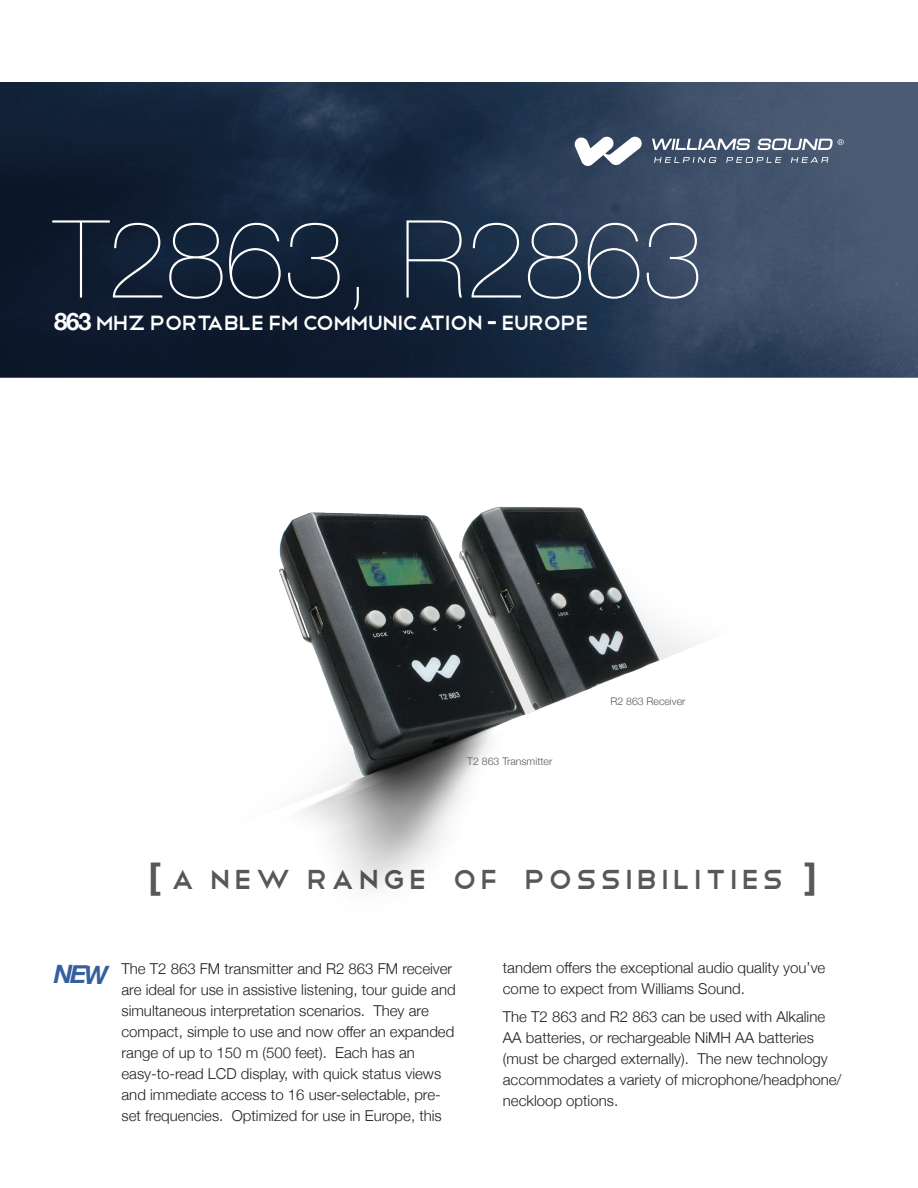
<style>
.page{position:relative;width:918px;height:1188px;background:#fff}
.page>*{position:absolute;margin:0;border:0;box-sizing:border-box;transform-origin:0 0}
.t1{font:200 108px "Helvetica Neue";letter-spacing:-.01em;color:#fff}
.t2{font:36px "Telegrafico";letter-spacing:.08em;color:#57585a}
.t3{font:27px "Telegrafico";letter-spacing:-.05em;color:#fff}
.t4{font:italic 700 25.2px "Helvetica Neue";color:#365fa0}
.t5{font:300 15px/21px "Helvetica Neue";color:#231f20}
.t6{font:300 10.5px "Helvetica Neue";color:#57585a}
.s1{font-family:"Helvetica Neue";font-weight:700;font-size:24px}
.s2{font-family:"Helvetica Neue";font-weight:500}
.s3{font-family:"Helvetica Neue";font-weight:700}
</style>
<div class="page">
<img style="left:0;top:82px;width:918px;height:296px">
<svg style="left:654px;top:157px;width:62px;height:6px"></svg>
<svg style="left:726px;top:157px;width:55px;height:6px"></svg>
<svg style="left:791px;top:157px;width:37px;height:6px"></svg>
<svg style="left:652px;top:139px;width:98px;height:11px"></svg>
<svg style="left:574px;top:136px;width:69px;height:30px"></svg>
<svg style="left:757px;top:139px;width:87px;height:11px"></svg>
<img style="left:279px;top:507px;width:415px;height:383px">
<h1 class="t1" style="left:54px;top:175px;width:650px">T2863, R2863</h1>
<h3 class="t3" style="left:54px;top:305px;width:536px"><span class="s1">863</span> MHz PORTABLE fM COMMUNICATION <span class="s2">-</span> EUROPe</h3>
<p class="t6" style="left:467px;top:753px;width:87px">T2 863 Transmitter</p>
<p class="t6" style="left:610px;top:693px;width:77px">R2 863 Receiver</p>
<h2 class="t2" style="left:148px;top:855px;width:670px"><span class="s3">[</span> A NEW RANGE OF possibilities <span class="s3">]</span></h2>
<h3 class="t4" style="left:54px;top:955px;width:56px">NEW</h3>
<p class="t5" style="left:122px;top:957px;width:336px">The T2 863 FM transmitter and R2 863 FM receiver are ideal for use in assistive listening, tour guide and simultaneous interpretation scenarios. They are compact, simple to use and now offer an expanded range of up to 150 m (500 feet). Each has an easy-to-read LCD display, with quick status views and immediate access to 16 user-selectable, pre&shy;set frequencies. Optimized for use in Europe, this</p>
<p class="t5" style="left:503px;top:956px;width:324px">tandem offers the exceptional audio quality you’ve come to expect from Williams Sound.</p>
<p class="t5" style="left:503px;top:1005px;width:340px">The T2 863 and R2 863 can be used with Alkaline AA batteries, or rechargeable NiMH AA batteries (must be charged externally). The new technology accommodates a variety of microphone/headphone/ neckloop options.</p>
</div>
